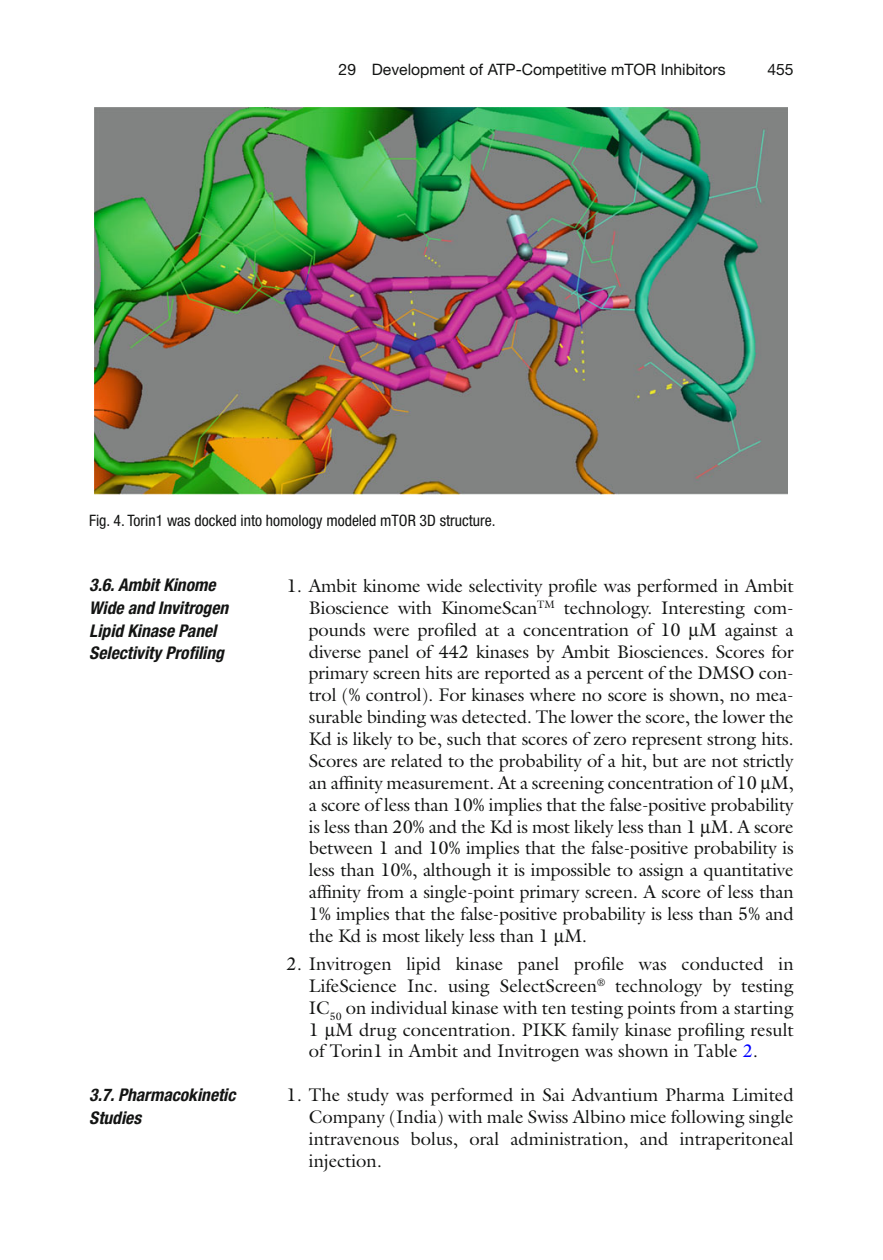
<style>
.page{position:relative;width:883px;height:1260px;background:#fff}
.page>*{position:absolute;margin:0;border:0;box-sizing:border-box;transform-origin:0 0}
.t1{font:18.38px/21.9px "Galliard";color:#131413;text-align:justify}
.t2{font:italic 700 condensed 17.5px/22.8px "Helvetica Neue";color:#131413}
.t3{font:condensed 15.75px "Helvetica Neue";color:#131413}
.t4{font:15.75px "Helvetica Neue";color:#131413}
.s1{color:#00f}
</style>
<div class="page">
<img style="left:95px;top:107px;width:693px;height:387px">
<p class="t4" style="left:339px;top:64px;width:389px">29 Development of ATP-Competitive mTOR Inhibitors</p>
<p class="t4" style="left:767px;top:64px;width:28px">455</p>
<p class="t3" style="left:89px;top:514px;width:408px">Fig. 4. Torin1 was docked into homology modeled mTOR 3D structure.</p>
<p class="t2" style="left:89px;top:575px;width:140px">3.6. Ambit Kinome<br>Wide and Invitrogen<br>Lipid Kinase Panel<br>Selectivity Profiling</p>
<p class="t2" style="left:89px;top:1085px;width:148px">3.7. Pharmacokinetic<br>Studies</p>
<p class="t1" style="left:309px;top:577px;width:486px;text-indent:-22px">1. Ambit kinome wide selectivity profile was performed in Ambit Bioscience with KinomeScan <sup>TM</sup> technology. Interesting com&shy;pounds were profiled at a concentration of 10 M against a diverse panel of 442 kinases by Ambit Biosciences. Scores for primary screen hits are reported as a percent of the DMSO con&shy;trol (% control). For kinases where no score is shown, no mea&shy;surable binding was detected. The lower the score, the lower the Kd is likely to be, such that scores of zero represent strong hits.<br>Scores are related to the probability of a hit, but are not strictly an affinity measurement. At a screening concentration of 10 M, a score of less than 10% implies that the false-positive probability is less than 20% and the Kd is most likely less than 1 M. A score between 1 and 10% implies that the false-positive probability is less than 10%, although it is impossible to assign a quantitative affinity from a single-point primary screen. A score of less than 1% implies that the false-positive probability is less than 5% and the Kd is most likely less than 1 M.</p>
<p class="t1" style="left:309px;top:955px;width:486px;text-indent:-22px">2. Invitrogen lipid kinase panel profile was conducted in LifeScience Inc. using SelectScreen <sup>®</sup> technology by testing IC <sub>50</sub> on individual kinase with ten testing points from a starting 1 M drug concentration. PIKK family kinase profiling result of Torin1 in Ambit and Invitrogen was shown in Table <span class="s1">2</span>.</p>
<p class="t1" style="left:309px;top:1086px;width:486px;text-indent:-22px">1. The study was performed in Sai Advantium Pharma Limited Company (India) with male Swiss Albino mice following single intravenous bolus, oral administration, and intraperitoneal injection.</p>
</div>
